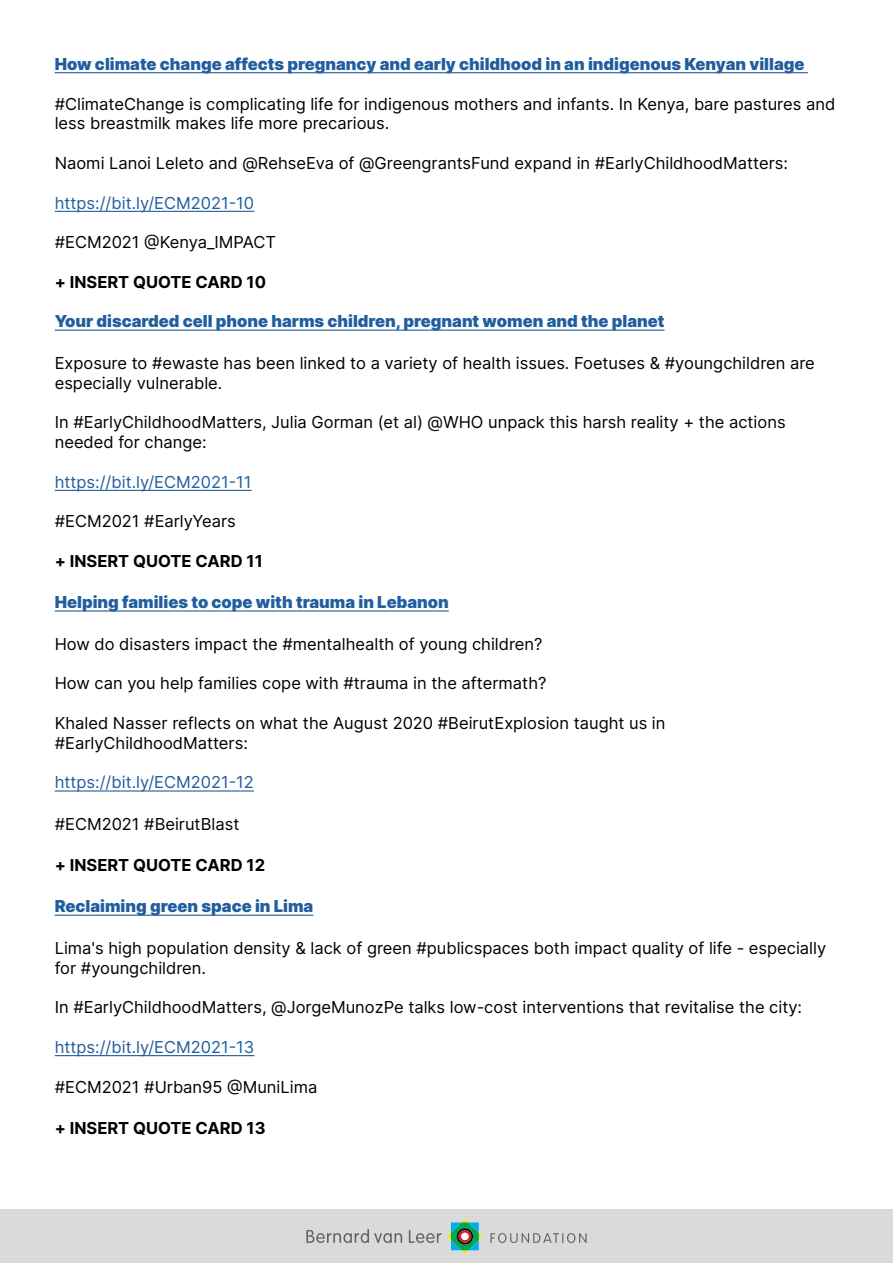
<style>
.page{position:relative;width:893px;height:1263px;background:#fff}
.page>*{position:absolute;margin:0;border:0;box-sizing:border-box;transform-origin:0 0}
.t1{font:16.5px/19.8px "Inter";color:#000}
.t2{font:900 16.5px "Inter";color:#215e9e}
.t3{font:16.5px "Inter";color:#215e9e}
.t4{font:700 16.5px "Inter";color:#000}
</style>
<div class="page">
<div style="left:0;top:1210px;width:893px;height:53px;background:#dadad9"></div>
<svg style="left:306px;top:1229px;width:96px;height:14px"></svg>
<svg style="left:409px;top:1219px;width:73px;height:35px"></svg>
<svg style="left:490px;top:1233px;width:97px;height:10px"></svg>
<hr style="left:55px;top:72px;width:753px;height:1px;background:#215e9e">
<hr style="left:55px;top:211px;width:199px;height:1px;background:#215e9e">
<hr style="left:55px;top:330px;width:610px;height:1px;background:#215e9e">
<hr style="left:55px;top:490px;width:197px;height:1px;background:#215e9e">
<hr style="left:55px;top:610px;width:394px;height:1px;background:#215e9e">
<hr style="left:55px;top:790px;width:199px;height:1px;background:#215e9e">
<hr style="left:55px;top:915px;width:258px;height:1px;background:#215e9e">
<hr style="left:55px;top:1055px;width:199px;height:1px;background:#215e9e">
<p class="t2" style="left:55px;top:52px;width:751px">How climate change affects pregnancy and early childhood in an indigenous Kenyan village</p>
<p class="t1" style="left:55px;top:93px;width:782px">#ClimateChange is complicating life for indigenous mothers and infants. In Kenya, bare pastures and less breastmilk makes life more precarious.</p>
<p class="t1" style="left:55px;top:153px;width:735px">Naomi Lanoi Leleto and @RehseEva of @GreengrantsFund expand in #EarlyChildhoodMatters:</p>
<p class="t3" style="left:55px;top:191px;width:201px">https://bit.ly/ECM2021-10</p>
<p class="t1" style="left:55px;top:232px;width:223px">#ECM2021 @Kenya_IMPACT</p>
<p class="t4" style="left:55px;top:270px;width:213px">+ INSERT QUOTE CARD 10</p>
<p class="t2" style="left:55px;top:309px;width:611px">Your discarded cell phone harms children, pregnant women and the planet</p>
<p class="t1" style="left:55px;top:353px;width:762px">Exposure to #ewaste has been linked to a variety of health issues. Foetuses &amp; #youngchildren are especially vulnerable.</p>
<p class="t1" style="left:55px;top:412px;width:732px">In #EarlyChildhoodMatters, Julia Gorman (et al) @WHO unpack this harsh reality + the actions needed for change:</p>
<p class="t3" style="left:55px;top:470px;width:198px">https://bit.ly/ECM2021-11</p>
<p class="t1" style="left:55px;top:511px;width:183px">#ECM2021 #EarlyYears</p>
<p class="t4" style="left:55px;top:549px;width:209px">+ INSERT QUOTE CARD 11</p>
<p class="t2" style="left:55px;top:590px;width:395px">Helping families to cope with trauma in Lebanon</p>
<p class="t1" style="left:55px;top:633px;width:489px">How do disasters impact the #mentalhealth of young children?</p>
<p class="t1" style="left:55px;top:673px;width:493px">How can you help families cope with #trauma in the aftermath?</p>
<p class="t1" style="left:55px;top:713px;width:612px">Khaled Nasser reflects on what the August 2020 #BeirutExplosion taught us in #EarlyChildhoodMatters:</p>
<p class="t3" style="left:55px;top:770px;width:201px">https://bit.ly/ECM2021-12</p>
<p class="t1" style="left:55px;top:813px;width:186px">#ECM2021 #BeirutBlast</p>
<p class="t4" style="left:55px;top:853px;width:212px">+ INSERT QUOTE CARD 12</p>
<p class="t2" style="left:55px;top:894px;width:260px">Reclaiming green space in Lima</p>
<p class="t1" style="left:55px;top:938px;width:773px">Lima's high population density &amp; lack of green #publicspaces both impact quality of life - especially for #youngchildren.</p>
<p class="t1" style="left:55px;top:997px;width:749px">In #EarlyChildhoodMatters, @JorgeMunozPe talks low-cost interventions that revitalise the city:</p>
<p class="t3" style="left:55px;top:1035px;width:201px">https://bit.ly/ECM2021-13</p>
<p class="t1" style="left:55px;top:1076px;width:264px">#ECM2021 #Urban95 @MuniLima</p>
<p class="t4" style="left:55px;top:1116px;width:212px">+ INSERT QUOTE CARD 13</p>
</div>
